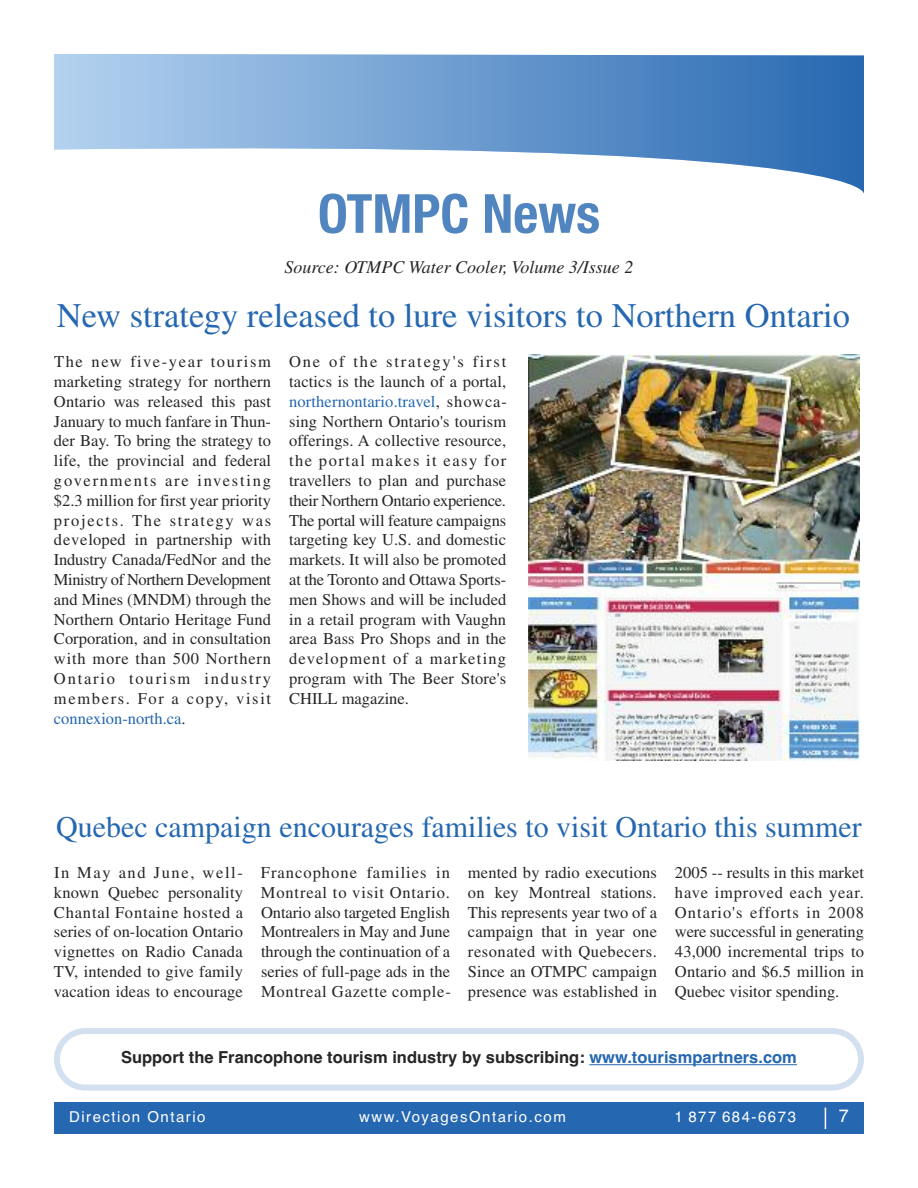
<style>
.page{position:relative;width:918px;height:1188px;background:#fff}
.page>*{position:absolute;margin:0;border:0;box-sizing:border-box;transform-origin:0 0}
.t1{font:700 condensed 54px "Helvetica Neue";color:#5185c0}
.t2{font:34.5px "Times";color:#2567b0}
.t3{font:30px "Times";color:#2567b0}
.t4{font:italic 18px "Times";color:#272627}
.t5{font:18px "Helvetica";color:#fff}
.t6{font:16.5px/19.8px "Times";letter-spacing:.01em;color:#272627;text-align:justify}
.t7{font:700 16.5px "Helvetica";color:#272627}
.t8{font:15px "Helvetica";letter-spacing:.1em;color:#fff}
.s1{color:#2567b0}
</style>
<div class="page">
<svg style="left:54px;top:1028px;width:810px;height:63px"></svg>
<div style="left:54px;top:1102px;width:810px;height:32px;background:#2567b0"></div>
<svg style="left:825px;top:1108px;width:1px;height:21px"></svg>
<svg style="left:54px;top:54px;width:810px;height:140px"></svg>
<hr style="left:589px;top:1064px;width:208px;height:1px;background:#2567b0">
<img style="left:528px;top:354px;width:331px;height:406px">
<h1 class="t1" style="left:318px;top:194px;width:284px">OTMPC News</h1>
<p class="t4" style="left:285px;top:261px;width:350px">Source: OTMPC Water Cooler, Volume 3/Issue 2</p>
<h2 class="t2" style="left:57px;top:303px;width:795px">New strategy released to lure visitors to Northern Ontario</h2>
<p class="t6" style="left:54px;top:353px;width:219px">The new five-year tourism marketing strategy for northern Ontario was released this past January to much fanfare in Thun&shy;der Bay. To bring the strategy to life, the provincial and federal governments are investing $2.3 million for first year priority projects. The strategy was developed in partnership with Industry Canada/FedNor and the Ministry of Northern Development and Mines (MNDM) through the Northern Ontario Heritage Fund Corporation, and in consultation with more than 500 Northern Ontario tourism industry members. For a copy, visit <span class="s1">connexion-north.ca</span>.</p>
<p class="t6" style="left:289px;top:353px;width:219px">One of the strategy's first tactics is the launch of a portal, <span class="s1">northernontario.travel</span>, showca&shy;sing Northern Ontario's tourism offerings. A collective resource, the portal makes it easy for travellers to plan and purchase their Northern Ontario experience.<br>The portal will feature campaigns targeting key U.S. and domestic markets. It will also be promoted at the Toronto and Ottawa Sports&shy;men Shows and will be included in a retail program with Vaughn area Bass Pro Shops and in the development of a marketing program with The Beer Store's CHILL magazine.</p>
<h3 class="t3" style="left:56px;top:817px;width:807px">Quebec campaign encourages families to visit Ontario this summer</h3>
<p class="t6" style="left:54px;top:864px;width:191px">In May and June, well&shy;known Quebec personality Chantal Fontaine hosted a series of on-location Ontario vignettes on Radio Canada TV, intended to give family vacation ideas to encourage</p>
<p class="t6" style="left:261px;top:864px;width:191px">Francophone families in Montreal to visit Ontario.<br>Ontario also targeted English Montrealers in May and June through the continuation of a series of full-page ads in the Montreal Gazette comple-</p>
<p class="t6" style="left:468px;top:864px;width:191px">mented by radio executions on key Montreal stations.<br>This represents year two of a campaign that in year one resonated with Quebecers.<br>Since an OTMPC campaign presence was established in</p>
<p class="t6" style="left:675px;top:864px;width:191px">2005 -- results in this market have improved each year.<br>Ontario's efforts in 2008 were successful in generating 43,000 incremental trips to Ontario and $6.5 million in Quebec visitor spending.</p>
<p class="t7" style="left:121px;top:1048px;width:677px">Support the Francophone tourism industry by subscribing: <span class="s1">www.tourismpartners.com</span></p>
<p class="t8" style="left:69px;top:1108px;width:138px">Direction Ontario</p>
<p class="t8" style="left:359px;top:1108px;width:208px">www.VoyagesOntario.com</p>
<p class="t8" style="left:674px;top:1108px;width:123px">1 877 684-6673</p>
<p class="t5" style="left:839px;top:1106px;width:12px">7</p>
</div>
